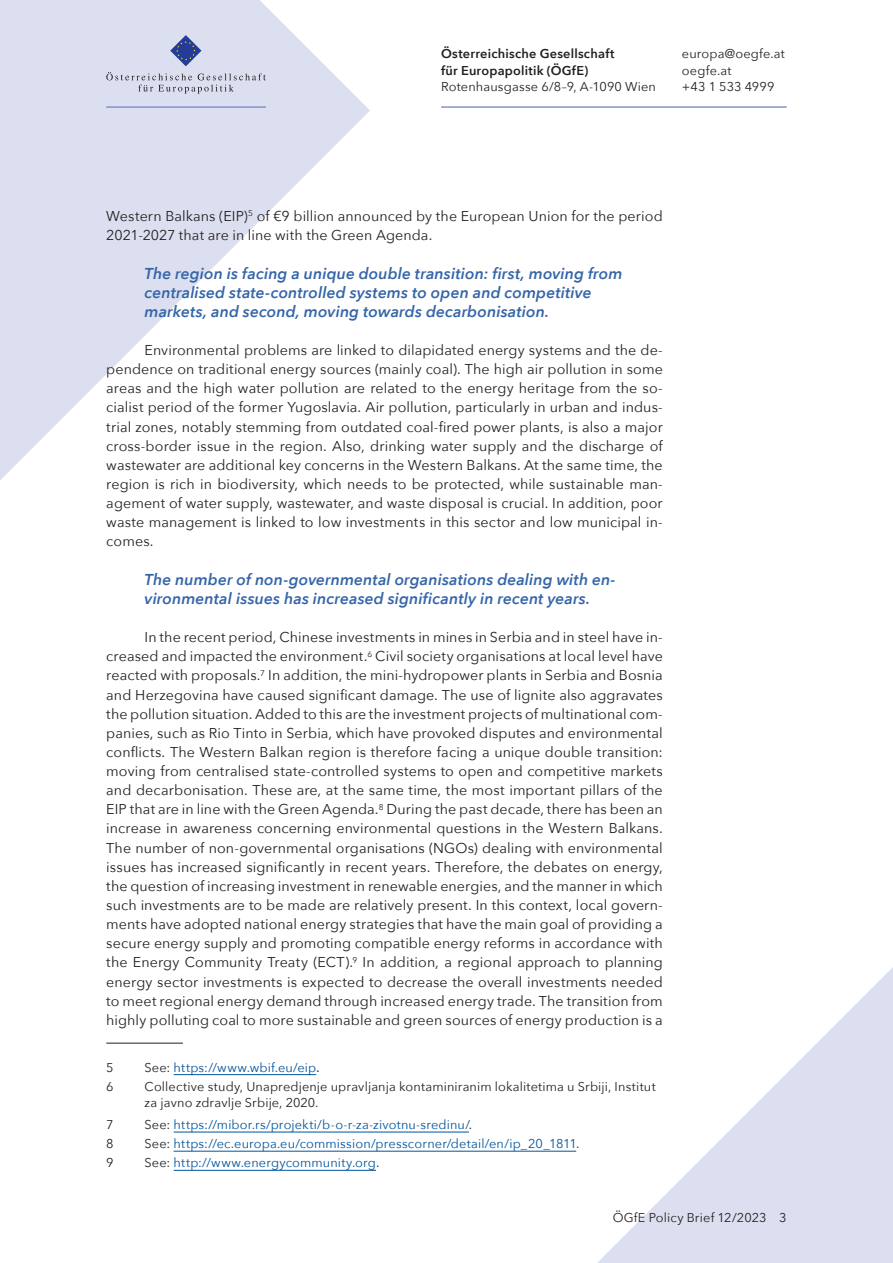
<style>
.page{position:relative;width:893px;height:1263px;background:#fff}
.page>*{position:absolute;margin:0;border:0;box-sizing:border-box;transform-origin:0 0}
.Zitat{font:italic 600 15.75px/19.2px "Avenir Next";letter-spacing:.005em;color:#3565a9}
.p_einzug{font:14.25px/19.2px "Avenir Next";letter-spacing:.005em;color:#231f20;text-align:justify}
.p{font:14.25px/19.2px "Avenir Next";letter-spacing:.005em;color:#231f20}
.Fußnoten{font:12.75px "Avenir Next";letter-spacing:.01em;color:#01549d}
.Fußnoten-2{font:12.75px/16.5px "Avenir Next";letter-spacing:.01em;color:#231f20}
.p-2{font:12.75px "Avenir Next";letter-spacing:.015em;color:#231f20}
.p-3{font:600 12.75px/16.5px "Avenir Next";letter-spacing:.02em;color:#231f20}
.p_Pagina{font:12.75px "Avenir Next";letter-spacing:.01em;color:#231f20}
.s1{color:#231f20}
.s2{font-size:14.25px;color:#231f20}
</style>
<div class="page">
<svg style="left:0;top:0;width:370px;height:480px;fill:#dbdfef"></svg>
<svg style="left:597px;top:967px;width:296px;height:296px"></svg>
<svg style="left:170px;top:35px;width:31px;height:31px"></svg>
<svg style="left:106px;top:72px;width:160px;height:22px;background:#c9cddb"></svg>
<hr style="left:441px;top:106px;width:346px;height:2px;background:#8493c4">
<hr style="left:106px;top:106px;width:160px;height:2px;background:#8493c4">
<hr style="left:106px;top:1043px;width:77px;height:1px;background:#231f20">
<hr style="left:174px;top:1074px;width:142px;height:1px;background:#01549d">
<hr style="left:174px;top:1132px;width:295px;height:1px;background:#01549d">
<hr style="left:174px;top:1151px;width:402px;height:1px;background:#01549d">
<hr style="left:174px;top:1170px;width:202px;height:1px;background:#01549d">
<p class="p-3" style="left:441px;top:45px;width:175px">Österreichische Gesellschaft für Europapolitik (ÖGfE)</p>
<p class="p-2" style="left:441px;top:76px;width:216px">Rotenhausgasse 6/8–9, A-1090 Wien</p>
<p class="p-2" style="left:682px;top:43px;width:104px">europa@oegfe.at</p>
<p class="p-2" style="left:682px;top:60px;width:51px">oegfe.at</p>
<p class="p-2" style="left:682px;top:76px;width:94px">+43 1 533 4999</p>
<p class="p" style="left:106px;top:206px;width:558px">Western Balkans (EIP)<sup>5</sup> of €9 billion announced by the European Union for the period<br>2021-2027 that are in line with the Green Agenda.</p>
<p class="Zitat" style="left:145px;top:263px;width:479px">The region is facing a unique double transition: first, moving from centralised state-controlled systems to open and competitive markets, and second, moving towards decarbonisation.</p>
<p class="p_einzug" style="left:106px;top:340px;width:558px;text-indent:38px">Environmental problems are linked to dilapidated energy systems and the de&shy;pendence on traditional energy sources (mainly coal). The high air pollution in some areas and the high water pollution are related to the energy heritage from the so&shy;cialist period of the former Yugoslavia. Air pollution, particularly in urban and indus&shy;trial zones, notably stemming from outdated coal-fired power plants, is also a major cross-border issue in the region. Also, drinking water supply and the discharge of wastewater are additional key concerns in the Western Balkans. At the same time, the region is rich in biodiversity, which needs to be protected, while sustainable man&shy;agement of water supply, wastewater, and waste disposal is crucial. In addition, poor waste management is linked to low investments in this sector and low municipal in&shy;comes.</p>
<p class="Zitat" style="left:145px;top:569px;width:473px">The number of non-governmental organisations dealing with en&shy;vironmental issues has increased significantly in recent years.</p>
<p class="p_einzug" style="left:106px;top:627px;width:558px;text-indent:38px">In the recent period, Chinese investments in mines in Serbia and in steel have in&shy;creased and impacted the environment.<sup>6</sup> Civil society organisations at local level have reacted with proposals.<sup>7</sup> In addition, the mini-hydropower plants in Serbia and Bosnia and Herzegovina have caused significant damage. The use of lignite also aggravates the pollution situation. Added to this are the investment projects of multinational com&shy;panies, such as Rio Tinto in Serbia, which have provoked disputes and environmental conflicts. The Western Balkan region is therefore facing a unique double transition: moving from centralised state-controlled systems to open and competitive markets and decarbonisation. These are, at the same time, the most important pillars of the EIP that are in line with the Green Agenda.<sup>8</sup> During the past decade, there has been an increase in awareness concerning environmental questions in the Western Balkans.<br>The number of non-governmental organisations (NGOs) dealing with environmental issues has increased significantly in recent years. Therefore, the debates on energy, the question of increasing investment in renewable energies, and the manner in which such investments are to be made are relatively present. In this context, local govern&shy;ments have adopted national energy strategies that have the main goal of providing a secure energy supply and promoting compatible energy reforms in accordance with the Energy Community Treaty (ECT).<sup>9</sup> In addition, a regional approach to planning energy sector investments is expected to decrease the overall investments needed to meet regional energy demand through increased energy trade. The transition from highly polluting coal to more sustainable and green sources of energy production is a</p>
<p class="Fußnoten-2" style="left:106px;top:1058px;width:9px">5</p>
<p class="Fußnoten" style="left:145px;top:1056px;width:177px"><span class="s1">See:</span> https://www.wbif.eu/eip<span class="s2">.</span></p>
<p class="Fußnoten-2" style="left:106px;top:1077px;width:9px">6</p>
<p class="Fußnoten-2" style="left:145px;top:1077px;width:513px">Collective study, Unapredjenje upravljanja kontaminiranim lokalitetima u Srbiji, Institut za javno zdravlje Srbije, 2020.</p>
<p class="Fußnoten-2" style="left:106px;top:1116px;width:9px">7</p>
<p class="Fußnoten" style="left:145px;top:1114px;width:329px"><span class="s1">See:</span> https://mibor.rs/projekti/b-o-r-za-zivotnu-sredinu/<span class="s1">.</span></p>
<p class="Fußnoten-2" style="left:106px;top:1135px;width:9px">8</p>
<p class="Fußnoten" style="left:145px;top:1133px;width:436px"><span class="s1">See:</span> https://ec.europa.eu/commission/presscorner/detail/en/ip_20_1811<span class="s1">.</span></p>
<p class="Fußnoten-2" style="left:106px;top:1154px;width:9px">9</p>
<p class="Fußnoten" style="left:145px;top:1152px;width:236px"><span class="s1">See:</span> http://www.energycommunity.org<span class="s1">.</span></p>
<p class="p_Pagina" style="left:613px;top:1206px;width:175px">ÖGfE Policy Brief 12/2023 3</p>
</div>
